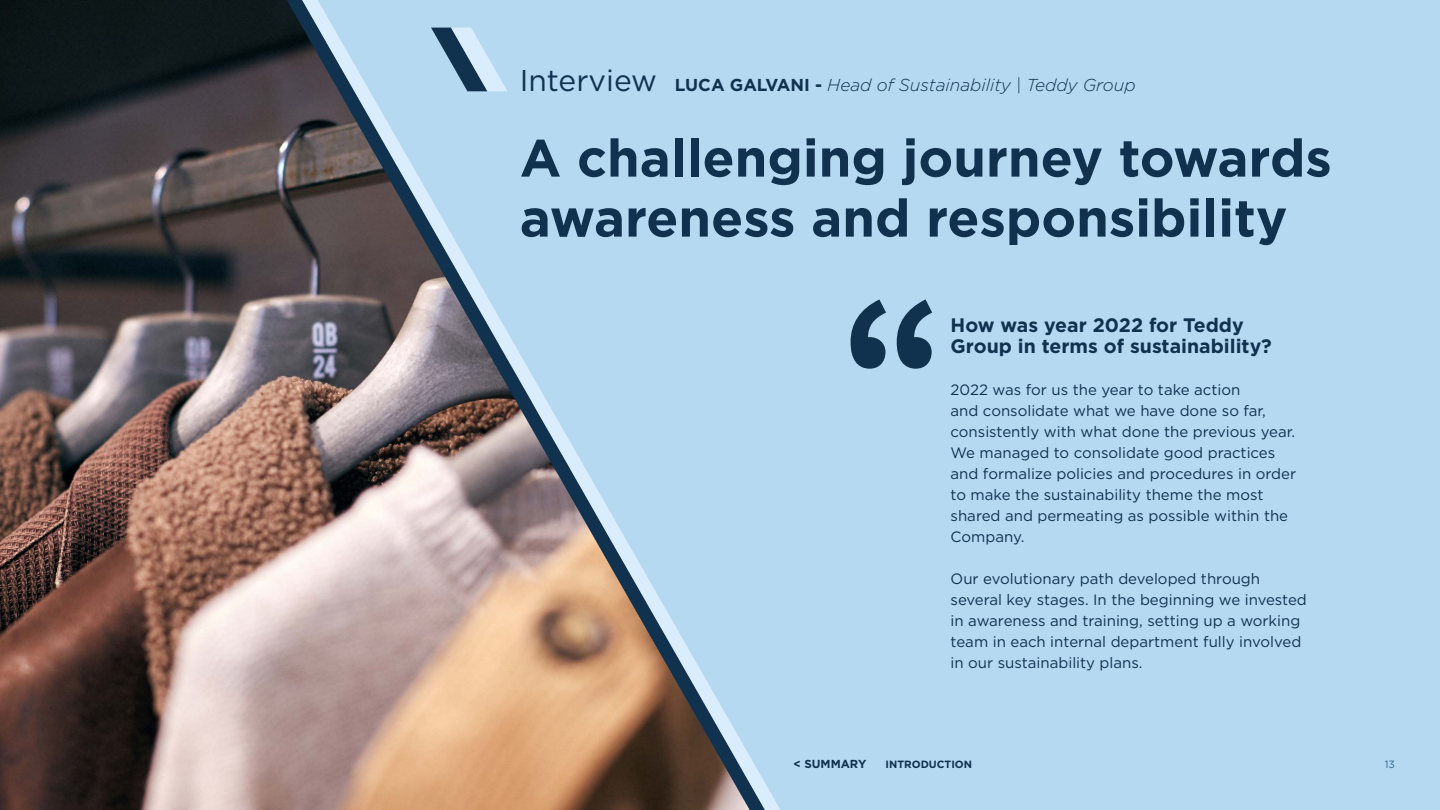
<style>
.page{position:relative;width:1440px;height:810px;background:#b6d9f2}
.page>*{position:absolute;margin:0;border:0;box-sizing:border-box;transform-origin:0 0}
.t1{font:700 52.5px/60px "Gotham";color:#11324f}
.t2{font:700 19.5px/21px "Gotham";color:#11324f}
.t3{font:italic 300 17.25px "Gotham";color:#11324f}
.t4{font:15px/21px "Gotham";color:#11324f}
.t5{font:700 11.62px "Gotham";color:#11324f}
.t6{font:700 10.5px "Gotham";color:#11324f}
.t7{font:10.5px "Gotham";color:#11324f}
.s1{font-weight:400;font-style:normal;font-size:30px}
.s2{font-weight:700;font-style:normal}
</style>
<div class="page">
<img style="left:0;top:0;width:287px;height:810px">
<svg style="left:287px;top:0;width:15px;height:810px;background:#84706e"></svg>
<svg style="left:302px;top:0;width:478px;height:810px"></svg>
<svg style="left:851px;top:299px;width:81px;height:70px"></svg>
<p class="t3" style="left:520px;top:76px;width:617px"><span class="s1">Interview</span> <span class="s2">LUCA GALVANI -</span> Head of Sustainability | Teddy Group</p>
<h1 class="t1" style="left:520px;top:127px;width:813px">A challenging journey towards awareness and responsibility</h1>
<h2 class="t2" style="left:951px;top:314px;width:323px">How was year 2022 for Teddy<br>Group in terms of sustainability?</h2>
<p class="t4" style="left:951px;top:379px;width:347px">2022 was for us the year to take action<br>and consolidate what we have done so far, consistently with what done the previous year.<br>We managed to consolidate good practices and formalize policies and procedures in order to make the sustainability theme the most shared and permeating as possible within the Company.</p>
<p class="t4" style="left:951px;top:568px;width:358px">Our evolutionary path developed through several key stages. In the beginning we invested in awareness and training, setting up a working team in each internal department fully involved in our sustainability plans.</p>
<p class="t5" style="left:793px;top:757px;width:74px">&lt; SUMMARY</p>
<p class="t6" style="left:886px;top:758px;width:88px">INTRODUCTION</p>
<p class="t7" style="left:1385px;top:758px;width:12px">13</p>
</div>
